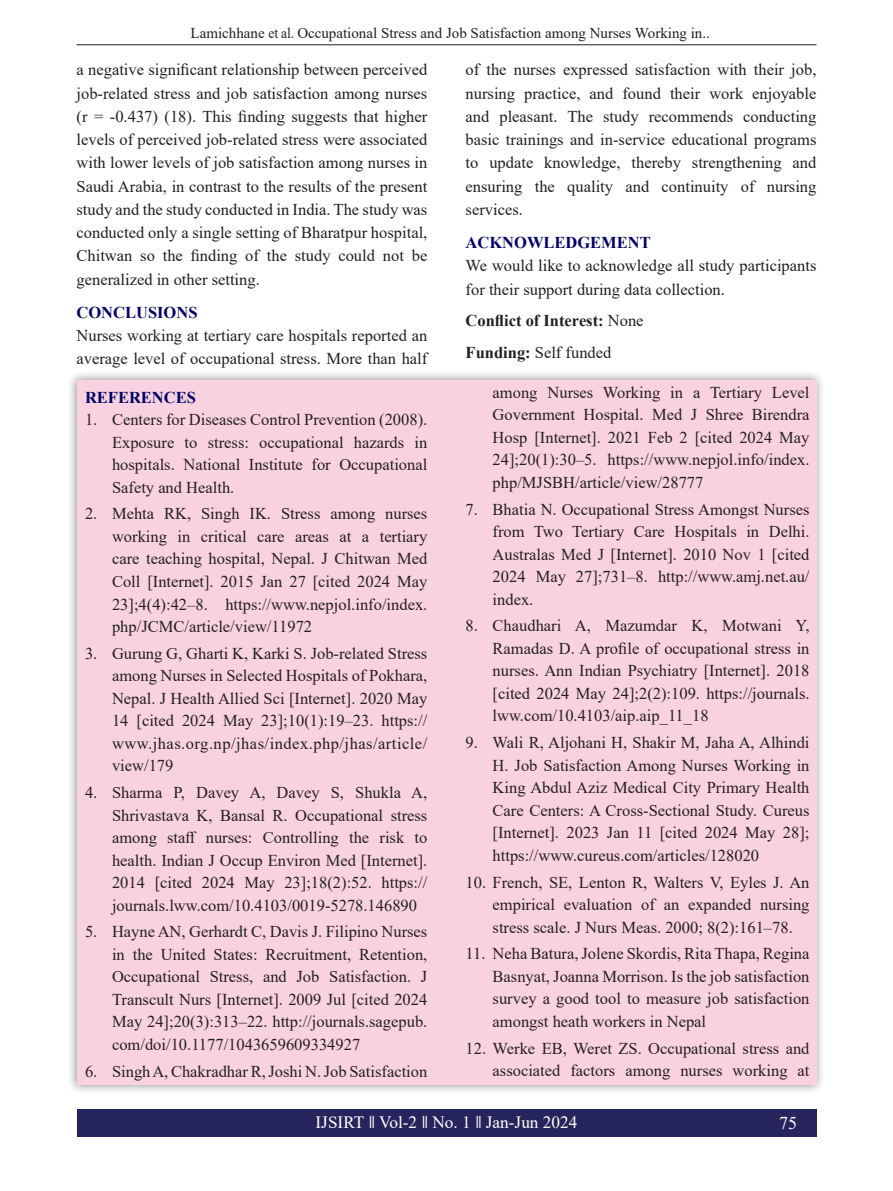
<style>
.page{position:relative;width:893px;height:1191px;background:#fff}
.page>*{position:absolute;margin:0;border:0;box-sizing:border-box;transform-origin:0 0}
.t1{font:18px "Times New Roman";color:#fff}
.t2{font:17.25px "Times New Roman";color:#fff}
.t3{font:16.5px/22.5px "Times New Roman";color:#231f20;text-align:justify}
.t4{font:16.5px/23.2px "Times New Roman";color:#212121}
.heading_3{font:700 16.5px "Times New Roman";color:#000065}
.t5{font:700 16.5px "Times New Roman";color:#231f20}
.heading_1{font:15px "Times New Roman";color:#231f20}
.s1{font-weight:400}
.s2{font-weight:700}
</style>
<div class="page">
<div style="left:77px;top:1108px;width:739px;height:28px;background:#25245d"></div>
<hr style="left:77px;top:44px;width:739px;height:1px;background:#231f20">
<div style="left:67px;top:370px;width:759px;height:724px;background:#1f1f1f;opacity:.5"></div>
<div style="left:77px;top:380px;width:739px;height:704px;background:#f9d2e2"></div>
<p class="heading_1" style="left:190px;top:22px;width:521px">Lamichhane et al. Occupational Stress and Job Satisfaction among Nurses Working in..</p>
<p class="t3" style="left:466px;top:58px;width:352px;line-height:23.2px">of the nurses expressed satisfaction with their job, nursing practice, and found their work enjoyable and pleasant. The study recommends conducting basic trainings and in-service educational programs to update knowledge, thereby strengthening and ensuring the quality and continuity of nursing services.</p>
<p class="heading_3" style="left:466px;top:231px;width:187px">ACKNOWLEDGEMENT</p>
<p class="t4" style="left:466px;top:254px;width:352px">We would like to acknowledge all study participants for their support during data collection.</p>
<p class="t5" style="left:466px;top:309px;width:179px">Conflict of Interest: <span class="s1">None</span></p>
<p class="t3" style="left:466px;top:341px;width:147px"><span class="s2">Funding:</span> Self funded</p>
<p class="heading_3" style="left:85px;top:385px;width:112px">REFERENCES</p>
<p class="t3" style="left:112px;top:408px;width:317px;text-indent:-27px">1. Centers for Diseases Control Prevention (2008).<br>Exposure to stress: occupational hazards in hospitals. National Institute for Occupational Safety and Health.</p>
<p class="t3" style="left:112px;top:502px;width:317px;text-indent:-27px">2. Mehta RK, Singh IK. Stress among nurses working in critical care areas at a tertiary care teaching hospital, Nepal. J Chitwan Med Coll [Internet]. 2015 Jan 27 [cited 2024 May 23];4(4):42–8. https://www.nepjol.info/index. php/JCMC/article/view/11972</p>
<p class="t3" style="left:112px;top:641px;width:317px;text-indent:-27px">3. Gurung G, Gharti K, Karki S. Job-related Stress among Nurses in Selected Hospitals of Pokhara, Nepal. J Health Allied Sci [Internet]. 2020 May 14 [cited 2024 May 23];10(1):19–23. https:// www.jhas.org.np/jhas/index.php/jhas/article/ view/179</p>
<p class="t3" style="left:112px;top:780px;width:317px;text-indent:-27px">4. Sharma P, Davey A, Davey S, Shukla A, Shrivastava K, Bansal R. Occupational stress among staff nurses: Controlling the risk to health. Indian J Occup Environ Med [Internet].<br>2014 [cited 2024 May 23];18(2):52. https:// journals.lww.com/10.4103/0019-5278.146890</p>
<p class="t3" style="left:112px;top:920px;width:317px;text-indent:-27px">5. Hayne AN, Gerhardt C, Davis J. Filipino Nurses in the United States: Recruitment, Retention, Occupational Stress, and Job Satisfaction. J Transcult Nurs [Internet]. 2009 Jul [cited 2024<br>May 24];20(3):313–22. http://journals.sagepub. com/doi/10.1177/1043659609334927</p>
<p class="t3" style="left:85px;top:1059px;width:344px">6. Singh A, Chakradhar R, Joshi N. Job Satisfaction</p>
<p class="t3" style="left:77px;top:58px;width:352px;line-height:23.2px">a negative significant relationship between perceived job-related stress and job satisfaction among nurses (r = -0.437) (18). This finding suggests that higher levels of perceived job-related stress were associated with lower levels of job satisfaction among nurses in Saudi Arabia, in contrast to the results of the present study and the study conducted in India. The study was conducted only a single setting of Bharatpur hospital, Chitwan so the finding of the study could not be generalized in other setting.</p>
<p class="heading_3" style="left:77px;top:300px;width:123px">CONCLUSIONS</p>
<p class="t3" style="left:77px;top:323px;width:352px;line-height:23.2px">Nurses working at tertiary care hospitals reported an average level of occupational stress. More than half</p>
<p class="t3" style="left:493px;top:380px;width:318px">among Nurses Working in a Tertiary Level Government Hospital. Med J Shree Birendra Hosp [Internet]. 2021 Feb 2 [cited 2024 May 24];20(1):30–5. https://www.nepjol.info/index. php/MJSBH/article/view/28777</p>
<p class="t3" style="left:493px;top:497px;width:318px;text-indent:-27px">7. Bhatia N. Occupational Stress Amongst Nurses from Two Tertiary Care Hospitals in Delhi.<br>Australas Med J [Internet]. 2010 Nov 1 [cited 2024 May 27];731–8. http://www.amj.net.au/ index.</p>
<p class="t3" style="left:493px;top:614px;width:318px;text-indent:-27px">8. Chaudhari A, Mazumdar K, Motwani Y, Ramadas D. A profile of occupational stress in nurses. Ann Indian Psychiatry [Internet]. 2018 [cited 2024 May 24];2(2):109. https://journals. lww.com/10.4103/aip.aip_11_18</p>
<p class="t3" style="left:493px;top:731px;width:318px;text-indent:-27px">9. Wali R, Aljohani H, Shakir M, Jaha A, Alhindi H. Job Satisfaction Among Nurses Working in King Abdul Aziz Medical City Primary Health Care Centers: A Cross-Sectional Study. Cureus [Internet]. 2023 Jan 11 [cited 2024 May 28]; https://www.cureus.com/articles/128020</p>
<p class="t3" style="left:493px;top:870px;width:318px;text-indent:-27px">10. French, SE, Lenton R, Walters V, Eyles J. An empirical evaluation of an expanded nursing stress scale. J Nurs Meas. 2000; 8(2):161–78.</p>
<p class="t3" style="left:493px;top:942px;width:318px;text-indent:-27px">11. Neha Batura, Jolene Skordis, Rita Thapa, Regina Basnyat, Joanna Morrison. Is the job satisfaction survey a good tool to measure job satisfaction amongst heath workers in Nepal</p>
<p class="t3" style="left:466px;top:1036px;width:345px;text-align:right">12. Werke EB, Weret ZS. Occupational stress and associated factors among nurses working at</p>
<p class="t2" style="left:316px;top:1110px;width:263px">IJSIRT Vol-2 No. 1 Jan-Jun 2024</p>
<p class="t1" style="left:779px;top:1110px;width:19px">75</p>
</div>
